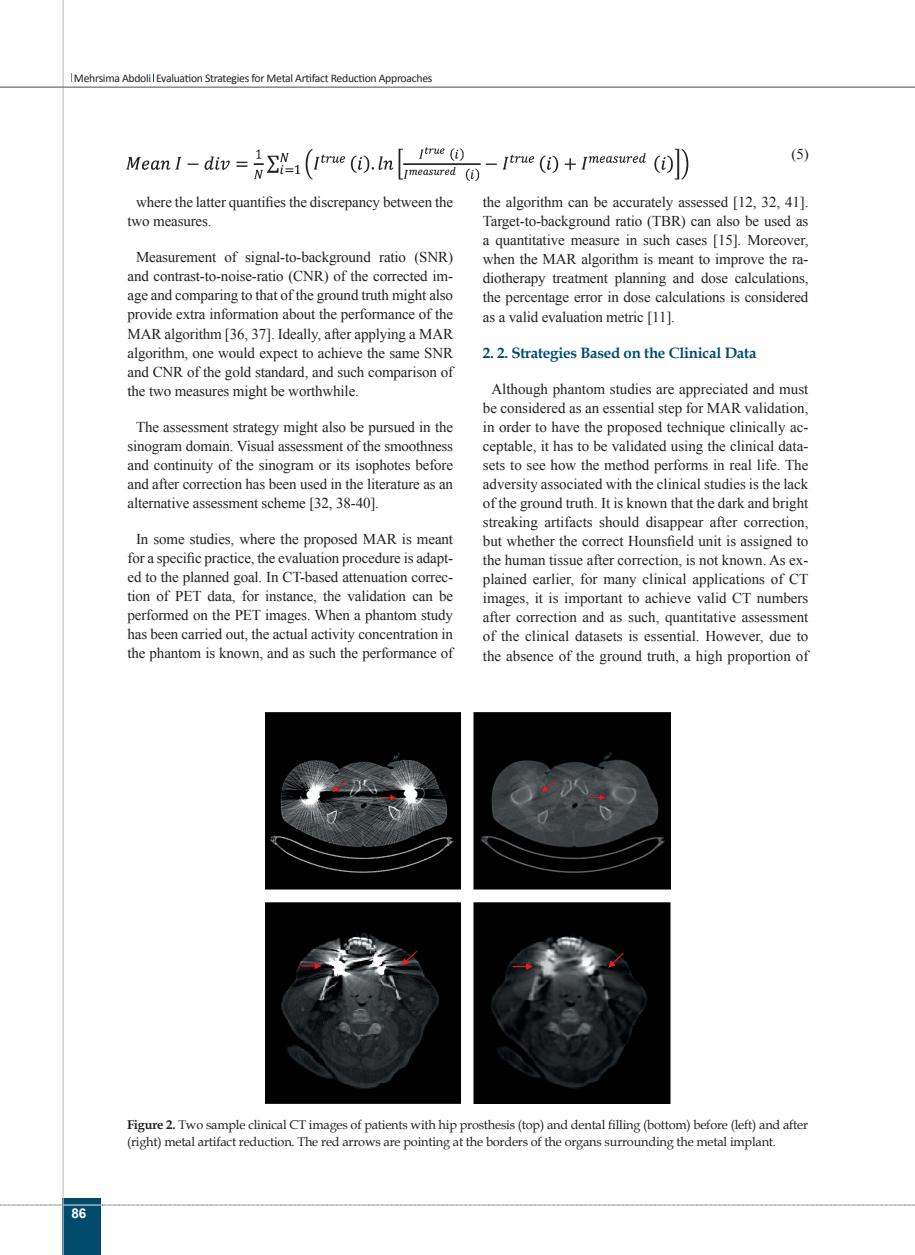
<style>
.page{position:relative;width:915px;height:1255px;background:#fff}
.page>*{position:absolute;margin:0;border:0;box-sizing:border-box;transform-origin:0 0}
.matn-en{font:15px/19px "Times New Roman";color:#231f20;text-align:justify}
.Titr-2{font:700 15px "Book Antiqua";letter-spacing:-.015em;color:#004b6c}
.t1{font:700 13.5px "Arial";color:#fff}
.zirnevis{font:12.75px/16.5px "Book Antiqua";letter-spacing:-.015em;color:#231f20}
.matn-en-2{font:11.7px "Calibri";letter-spacing:-.025em;color:#231f20}
.s1{font-weight:700}
</style>
<div class="page">
<div style="left:63px;top:1198px;width:38px;height:56px;background:#004b6c"></div>
<hr style="left:62px;top:0;width:2px;height:1254px;background:#c2c3c6">
<hr style="left:0;top:87px;width:914px;height:1px;background:#5f5f62">
<hr style="left:63px;top:1204px;width:38px;height:1px;background:#ececee">
<svg style="left:0;top:1204px;width:63px;height:1px"></svg>
<svg style="left:102px;top:1204px;width:813px;height:1px"></svg>
<img style="left:126px;top:147px;width:563px;height:34px">
<img style="left:266px;top:712px;width:404px;height:391px">
<p class="matn-en-2" style="left:74px;top:70px;width:360px">Mehrsima Abdoli Evaluation Strategies for Metal Artifact Reduction Approaches</p>
<p class="matn-en" style="left:127px;top:192px;width:327px;text-indent:9px">where the latter quantifies the discrepancy between the two measures.</p>
<p class="matn-en" style="left:127px;top:247px;width:327px;text-indent:9px">Measurement of signal-to-background ratio (SNR) and contrast-to-noise-ratio (CNR) of the corrected im&shy;age and comparing to that of the ground truth might also provide extra information about the performance of the MAR algorithm [36, 37]. Ideally, after applying a MAR algorithm, one would expect to achieve the same SNR and CNR of the gold standard, and such comparison of the two measures might be worthwhile.</p>
<p class="matn-en" style="left:127px;top:417px;width:327px;text-indent:9px">The assessment strategy might also be pursued in the sinogram domain. Visual assessment of the smoothness and continuity of the sinogram or its isophotes before and after correction has been used in the literature as an alternative assessment scheme [32, 38-40].</p>
<p class="matn-en" style="left:127px;top:529px;width:327px;text-align:center">In some studies, where the proposed MAR is meant for a specific practice, the evaluation procedure is adapt&shy;ed to the planned goal. In CT-based attenuation correc&shy;tion of PET data, for instance, the validation can be performed on the PET images. When a phantom study has been carried out, the actual activity concentration in the phantom is known, and as such the performance of</p>
<p class="matn-en" style="left:791px;top:144px;width:19px">(5)</p>
<p class="matn-en" style="left:482px;top:192px;width:327px">the algorithm can be accurately assessed [12, 32, 41].<br>Target-to-background ratio (TBR) can also be used as a quantitative measure in such cases [15]. Moreover, when the MAR algorithm is meant to improve the ra&shy;diotherapy treatment planning and dose calculations, the percentage error in dose calculations is considered as a valid evaluation metric [11].</p>
<p class="Titr-2" style="left:482px;top:342px;width:275px">2. 2. Strategies Based on the Clinical Data</p>
<p class="matn-en" style="left:482px;top:379px;width:327px;text-align:center">Although phantom studies are appreciated and must be considered as an essential step for MAR validation, in order to have the proposed technique clinically ac&shy;ceptable, it has to be validated using the clinical data&shy;sets to see how the method performs in real life. The adversity associated with the clinical studies is the lack of the ground truth. It is known that the dark and bright streaking artifacts should disappear after correction, but whether the correct Hounsfield unit is assigned to the human tissue after correction, is not known. As ex&shy;plained earlier, for many clinical applications of CT images, it is important to achieve valid CT numbers after correction and as such, quantitative assessment of the clinical datasets is essential. However, due to the absence of the ground truth, a high proportion of</p>
<p class="t1" style="left:71px;top:1204px;width:17px">86</p>
<p class="zirnevis" style="left:127px;top:1116px;width:682px"><span class="s1">Figure 2.</span> Two sample clinical CT images of patients with hip prosthesis (top) and dental filling (bottom) before (left) and after (right) metal artifact reduction. The red arrows are pointing at the borders of the organs surrounding the metal implant.</p>
</div>
